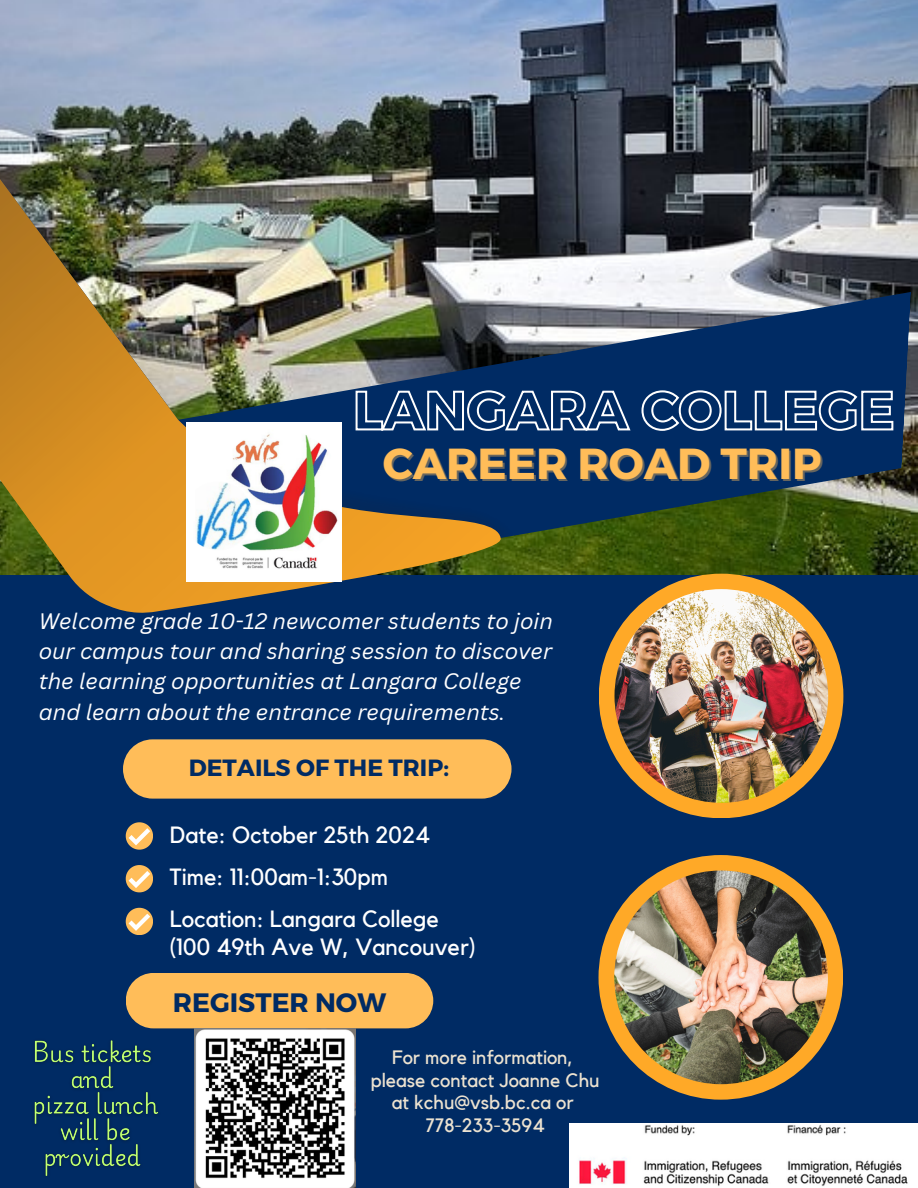
<style>
.page{position:relative;width:918px;height:1188px;background:#002b64}
.page>*{position:absolute;margin:0;border:0;box-sizing:border-box;transform-origin:0 0}
.t1{font:700 43.35px "Montserrat";color:#ffbd59}
.t2{font:700 26.55px "Montserrat";color:#002b64}
.t3{font:23.4px/27.2px "Kollektif";color:#fff}
.t4{font:700 23.4px "Montserrat";color:#002b64}
.t5{font:italic 21.75px/30.5px "Canva Sans";color:#fff}
.t6{font:19.35px/22.5px "Kollektif";color:#ece2d0;text-align:center}
</style>
<div class="page">
<img style="left:529px;top:0;width:389px;height:639px">
<img style="left:529px;top:324px;width:56px;height:315px">
<img style="left:0;top:0;width:529px;height:613px">
<div style="left:599px;top:574px;width:244px;height:244px;background:#ffa927;border-radius:50%"></div>
<img style="left:615px;top:589px;width:213px;height:214px;border-radius:50%">
<div style="left:599px;top:855px;width:244px;height:245px;background:#ffa927;border-radius:50%"></div>
<img style="left:614px;top:871px;width:214px;height:213px;border-radius:50%">
<div style="left:123px;top:739px;width:389px;height:60px;background:#ffbd59;border-radius:30px"></div>
<svg style="left:126px;top:822px;width:27px;height:27px"></svg>
<svg style="left:126px;top:865px;width:27px;height:27px"></svg>
<svg style="left:126px;top:908px;width:27px;height:27px"></svg>
<div style="left:126px;top:973px;width:307px;height:55px;background:#ffbd59;border-radius:28px"></div>
<img style="left:195px;top:1028px;width:161px;height:160px">
<img style="left:569px;top:1124px;width:349px;height:64px">
<img style="left:187px;top:422px;width:155px;height:160px">
<svg style="left:355px;top:389px;width:539px;height:43px"></svg>
<img style="left:34px;top:1040px;width:125px;height:136px">
<h5 class="t1" style="left:383px;top:435px;width:440px">CAREER ROAD TRIP</h5>
<p class="t5" style="left:39px;top:605px;width:516px">Welcome grade 10-12 newcomer students to join our campus tour and sharing session to discover the learning opportunities at Langara College and learn about the entrance requirements.</p>
<h5 class="t4" style="left:189px;top:753px;width:262px">DETAILS OF THE TRIP:</h5>
<h5 class="t3" style="left:170px;top:822px;width:262px">Date: October 25th 2024</h5>
<p class="t3" style="left:170px;top:864px;width:220px">Time: 11:00am-1:30pm</p>
<p class="t3" style="left:170px;top:907px;width:308px">Location: Langara College (100 49th Ave W, Vancouver)</p>
<p class="t2" style="left:173px;top:985px;width:215px">REGISTER NOW</p>
<h5 class="t6" style="left:392px;top:1047px;width:182px">For more information,</h5>
<h3 class="t6" style="left:371px;top:1069px;width:230px">please contact Joanne Chu at kchu@vsb.bc.ca or</h3>
<p class="t6" style="left:426px;top:1114px;width:121px">778-233-3594</p>
</div>
